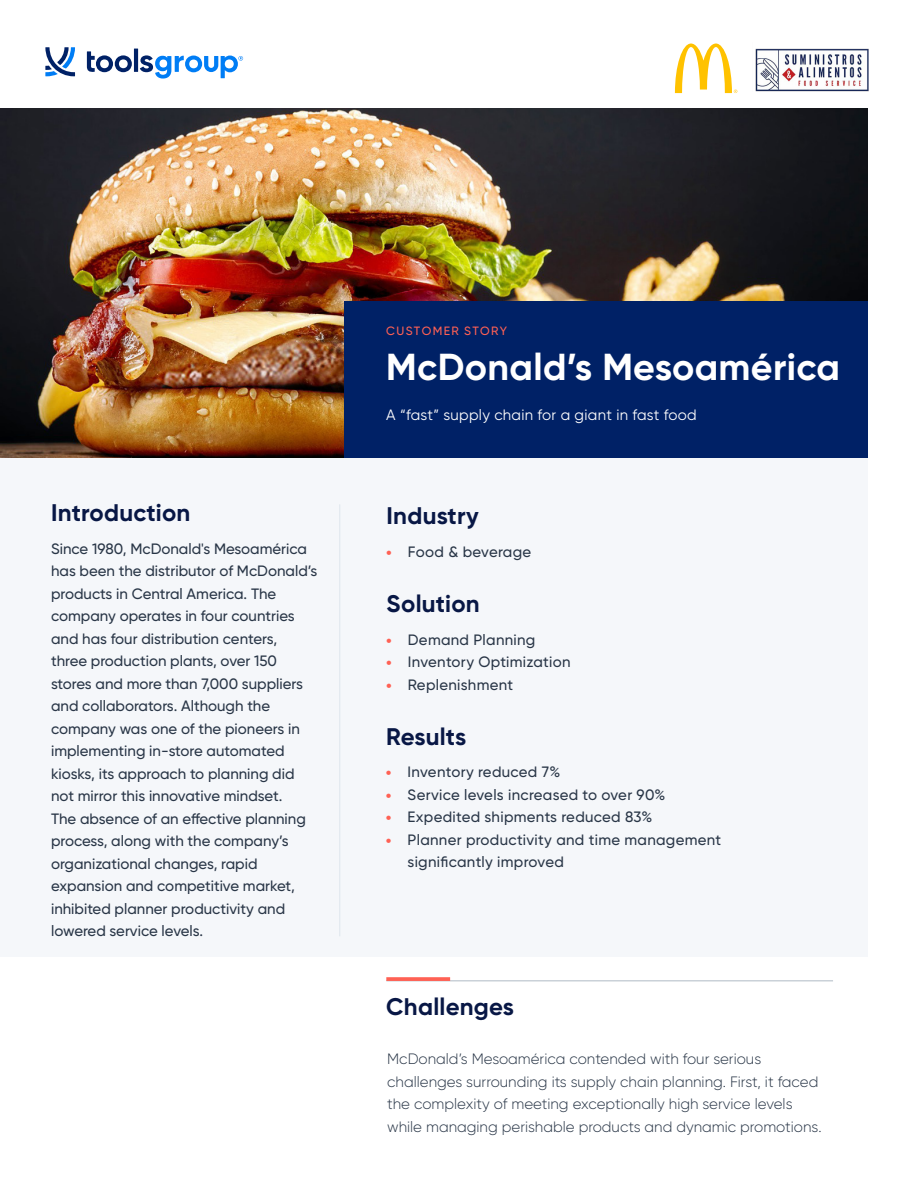
<style>
.page{position:relative;width:919px;height:1187px;background:#fff}
.page>*{position:absolute;margin:0;border:0;box-sizing:border-box;transform-origin:0 0}
.t1{font:700 37.5px "Gilroy";letter-spacing:.01em;color:#fff}
.t2{font:700 24px "Gilroy";letter-spacing:.01em;color:#081745}
.t3{font:500 15px/22.5px "Gilroy";color:#293647}
.t4{font:300 15px/22.5px "Gilroy";color:#293647}
.t5{font:500 15px/22.5px "Gilroy";letter-spacing:.02em;color:#293647}
.t6{font:15px "Gilroy";letter-spacing:.02em;color:#fff}
.t7{font:500 12px "Gilroy";letter-spacing:.11em;color:#ff6154}
.s1{font-weight:800;font-size:12px;color:#ff6154}
</style>
<div class="page">
<img style="left:0;top:108px;width:867px;height:350px">
<div style="left:344px;top:301px;width:523px;height:157px;background:#002166"></div>
<div style="left:0;top:458px;width:867px;height:498px;background:#f5f7fa"></div>
<hr style="left:386px;top:980px;width:447px;height:1px;background:#b0bac4">
<hr style="left:386px;top:977px;width:64px;height:3px;background:#ff6154">
<hr style="left:339px;top:504px;width:1px;height:432px;background:#dee6ed">
<svg style="left:87px;top:51px;width:45px;height:21px"></svg>
<hr style="left:134px;top:49px;width:4px;height:23px;background:#002166">
<svg style="left:45px;top:47px;width:30px;height:29px"></svg>
<svg style="left:140px;top:55px;width:103px;height:23px"></svg>
<img style="left:755px;top:48px;width:114px;height:44px">
<svg style="left:674px;top:43px;width:63px;height:50px"></svg>
<p class="t7" style="left:386px;top:324px;width:122px">CUSTOMER STORY</p>
<h1 class="t1" style="left:386px;top:344px;width:455px">McDonald’s Mesoamérica</h1>
<p class="t6" style="left:386px;top:405px;width:312px">A “fast” supply chain for a giant in fast food</p>
<h2 class="t2" style="left:51px;top:497px;width:141px">Introduction</h2>
<h2 class="t2" style="left:386px;top:500px;width:94px">Industry</h2>
<p class="t3" style="left:51px;top:537px;width:268px">Since 1980, McDonald's Mesoamérica has been the distributor of McDonald’s products in Central America. The company operates in four countries and has four distribution centers,<br>three production plants, over 150 stores and more than 7,000 suppliers and collaborators. Although the company was one of the pioneers in implementing in-store automated kiosks, its approach to planning did not mirror this innovative mindset.<br>The absence of an effective planning process, along with the company’s organizational changes, rapid expansion and competitive market, inhibited planner productivity and lowered service levels.</p>
<p class="t5" style="left:386px;top:540px;width:146px"><span class="s1">•</span> Food &amp; beverage</p>
<h2 class="t2" style="left:386px;top:588px;width:95px">Solution</h2>
<p class="t5" style="left:386px;top:627px;width:150px"><span class="s1">•</span> Demand Planning</p>
<p class="t5" style="left:386px;top:650px;width:185px"><span class="s1">•</span> Inventory Optimization</p>
<p class="t5" style="left:386px;top:672px;width:128px"><span class="s1">•</span> Replenishment</p>
<h2 class="t2" style="left:386px;top:721px;width:81px">Results</h2>
<p class="t5" style="left:386px;top:760px;width:176px"><span class="s1">•</span> Inventory reduced 7%</p>
<p class="t5" style="left:386px;top:783px;width:280px"><span class="s1">•</span> Service levels increased to over 90%</p>
<p class="t5" style="left:386px;top:805px;width:267px"><span class="s1">•</span> Expedited shipments reduced 83%</p>
<p class="t5" style="left:407px;top:828px;width:315px;text-indent:-21px"><span class="s1">•</span> Planner productivity and time management significantly improved</p>
<h2 class="t2" style="left:386px;top:991px;width:129px">Challenges</h2>
<p class="t4" style="left:387px;top:1047px;width:436px">McDonald’s Mesoamérica contended with four serious challenges surrounding its supply chain planning. First, it faced the complexity of meeting exceptionally high service levels while managing perishable products and dynamic promotions.</p>
</div>
